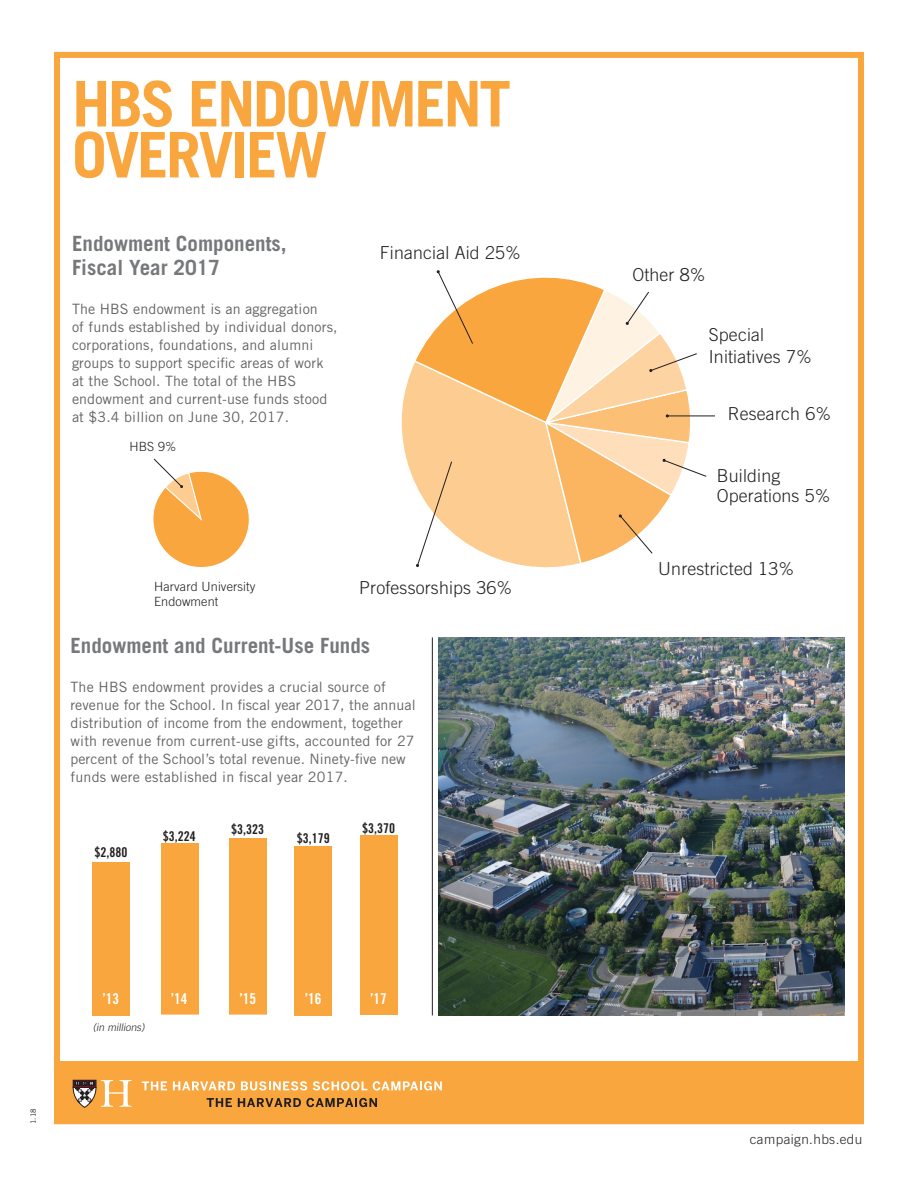
<style>
.page{position:relative;width:918px;height:1188px;background:#fff}
.page>*{position:absolute;margin:0;border:0;box-sizing:border-box;transform-origin:0 0}
.t1{font:700 63px/51px "Trade Gothic LT Std";letter-spacing:-.04em;color:#faa63f}
.Membership_Head{font:700 21px/24px "Trade Gothic LT Std";color:#76787b}
.t2{font:300 17.85px/19.8px "Trade Gothic LT Std";letter-spacing:.01em;color:#231f20}
.t3{font:15px "Trade Gothic LT Std Bd Cn 20";color:#fff}
.paragraph__9_5_pt{font:14.25px/18px "Trade Gothic LT Std";letter-spacing:.01em;color:#636366}
.t4{font:13.5px "Trade Gothic LT Std Bd Cn 20";color:#231f20}
.t5{font:300 13.5px "Trade Gothic LT Std";letter-spacing:.03em;color:#231f20}
.t6{font:300 12.75px/15.1px "Trade Gothic LT Std";letter-spacing:.01em;color:#231f20}
.italic{font:italic 300 10.5px "Trade Gothic LT Std";color:#231f20}
.t7{font:7.2px "Trade Gothic LT Std";color:#231f20}
</style>
<div class="page">
<div style="left:57px;top:1061px;width:805px;height:61px;background:#faa63f"></div>
<div style="left:54px;top:52px;width:810px;height:1072px;border:6px solid #faa63f"></div>
<div style="left:229px;top:838px;width:38px;height:177px;background:#faa63f"></div>
<div style="left:161px;top:844px;width:37px;height:171px;background:#faa63f"></div>
<div style="left:360px;top:836px;width:37px;height:179px;background:#faa63f"></div>
<div style="left:295px;top:846px;width:37px;height:169px;background:#faa63f"></div>
<div style="left:92px;top:862px;width:38px;height:153px;background:#faa63f"></div>
<img style="left:438px;top:638px;width:406px;height:377px">
<hr style="left:432px;top:638px;width:1px;height:377px;background:#231f20">
<hr style="left:667px;top:416px;width:48px;height:1px;background:#231f20">
<svg style="left:401px;top:270px;width:306px;height:298px"></svg>
<svg style="left:153px;top:458px;width:97px;height:110px"></svg>
<svg style="left:142px;top:1081px;width:25px;height:9px"></svg>
<svg style="left:173px;top:1081px;width:62px;height:9px"></svg>
<svg style="left:241px;top:1081px;width:66px;height:10px"></svg>
<svg style="left:313px;top:1081px;width:54px;height:10px"></svg>
<svg style="left:373px;top:1081px;width:69px;height:10px"></svg>
<svg style="left:207px;top:1098px;width:25px;height:9px"></svg>
<svg style="left:238px;top:1098px;width:139px;height:9px"></svg>
<svg style="left:72px;top:1080px;width:60px;height:28px"></svg>
<p class="t1" style="left:72px;top:78px;width:440px">HBS ENDOWMENT<br>OVERVIEW</p>
<p class="Membership_Head" style="left:72px;top:231px;width:216px">Endowment Components,<br>Fiscal Year 2017</p>
<p class="paragraph__9_5_pt" style="left:72px;top:300px;width:267px">The HBS endowment is an aggregation<br>of funds established by individual donors, corporations, foundations, and alumni groups to support specific areas of work at the School. The total of the HBS endowment and current-use funds stood at $3.4 billion on June 30, 2017.</p>
<p class="t6" style="left:129px;top:439px;width:49px">HBS 9%</p>
<p class="t2" style="left:380px;top:243px;width:143px">Financial Aid 25%</p>
<p class="t6" style="left:154px;top:578px;width:103px">Harvard University<br>Endowment</p>
<p class="t2" style="left:359px;top:578px;width:155px">Professorships 36%</p>
<p class="Membership_Head" style="left:70px;top:633px;width:301px">Endowment and Current-Use Funds</p>
<p class="paragraph__9_5_pt" style="left:70px;top:677px;width:347px">The HBS endowment provides a crucial source of revenue for the School. In fiscal year 2017, the annual distribution of income from the endowment, together with revenue from current-use gifts, accounted for 27 percent of the School’s total revenue. Ninety-five new funds were established in fiscal year 2017.</p>
<p class="t4" style="left:94px;top:844px;width:34px">$2,880</p>
<p class="t4" style="left:163px;top:828px;width:34px">$3,224</p>
<p class="t4" style="left:231px;top:821px;width:34px">$3,323</p>
<p class="t4" style="left:297px;top:830px;width:34px">$3,179</p>
<p class="t4" style="left:362px;top:820px;width:34px">$3,370</p>
<p class="t7" style="left:29px;top:1124px;width:17px;rotate:-90deg">1.18</p>
<p class="t3" style="left:103px;top:990px;width:18px">’13</p>
<p class="italic" style="left:93px;top:1021px;width:56px">(in millions)</p>
<p class="t3" style="left:171px;top:990px;width:18px">’14</p>
<p class="t3" style="left:239px;top:990px;width:18px">’15</p>
<p class="t3" style="left:305px;top:990px;width:18px">’16</p>
<p class="t3" style="left:370px;top:990px;width:18px">’17</p>
<p class="t2" style="left:632px;top:265px;width:75px">Other 8%</p>
<p class="t2" style="left:709px;top:324px;width:105px;line-height:21.5px">Special<br>Initiatives 7%</p>
<p class="t2" style="left:728px;top:404px;width:105px">Research 6%</p>
<p class="t2" style="left:717px;top:465px;width:115px">Building<br>Operations 5%</p>
<p class="t2" style="left:658px;top:559px;width:137px">Unrestricted 13%</p>
<p class="t5" style="left:750px;top:1131px;width:114px">campaign.hbs.edu</p>
</div>
